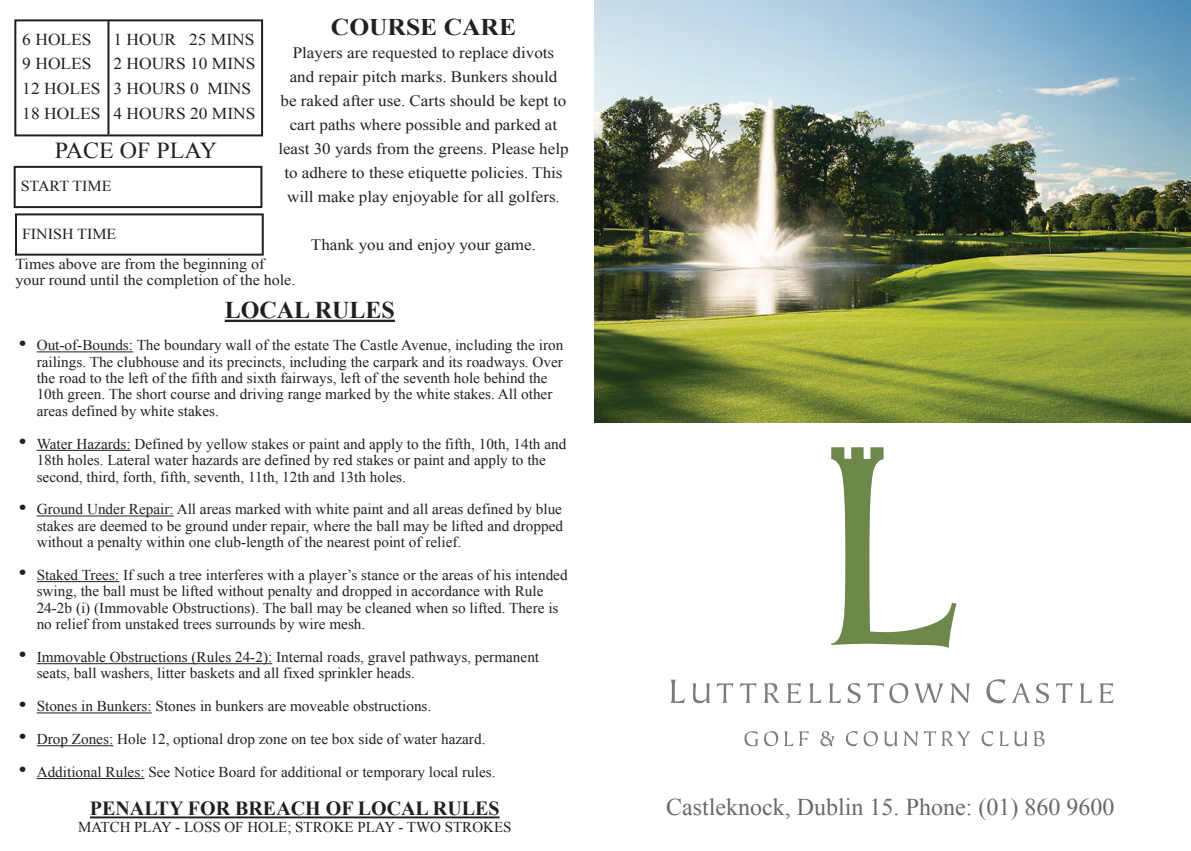
<style>
.page{position:relative;width:1191px;height:851px;background:#fff}
.page>*{position:absolute;margin:0;border:0;box-sizing:border-box;transform-origin:0 0}
.t1{font:24px "Times New Roman";color:#67686a}
.t2{font:700 24px "Times New Roman";color:#231f20}
.t3{font:700 23.8px "Times New Roman";color:#231f20;scale:1.07 1}
.t4{font:22.8px "Times New Roman";color:#231f20;scale:1.05 1}
.t5{font:700 20px/32.8px "Times New Roman";color:#231f20;text-align:justify}
.t6{font:16.6px/24.8px "Times New Roman";color:#231f20;scale:1.05 1}
.t7{font:16px/23.8px "Times New Roman";color:#231f20;text-align:center;scale:1.07 1}
.t8{font:15.2px/30.2px "Times New Roman";color:#231f20;scale:1.05 1}
.t9{font:15px/16.4px "Times New Roman";color:#231f20}
</style>
<div class="page">
<img style="left:594px;top:0;width:597px;height:422px">
<svg style="left:744px;top:731px;width:14px;height:15px"></svg>
<svg style="left:764px;top:731px;width:14px;height:15px"></svg>
<svg style="left:784px;top:731px;width:9px;height:15px"></svg>
<svg style="left:799px;top:731px;width:9px;height:15px"></svg>
<svg style="left:820px;top:731px;width:14px;height:15px"></svg>
<svg style="left:846px;top:731px;width:31px;height:15px"></svg>
<svg style="left:884px;top:731px;width:13px;height:15px"></svg>
<svg style="left:903px;top:731px;width:67px;height:15px"></svg>
<svg style="left:981px;top:731px;width:12px;height:15px"></svg>
<svg style="left:999px;top:731px;width:28px;height:15px"></svg>
<svg style="left:1034px;top:731px;width:10px;height:15px"></svg>
<svg style="left:670px;top:679px;width:15px;height:24px"></svg>
<svg style="left:692px;top:683px;width:18px;height:20px"></svg>
<svg style="left:716px;top:683px;width:17px;height:19px"></svg>
<svg style="left:740px;top:683px;width:16px;height:19px"></svg>
<svg style="left:764px;top:683px;width:15px;height:19px"></svg>
<svg style="left:787px;top:683px;width:14px;height:20px"></svg>
<svg style="left:809px;top:683px;width:12px;height:20px"></svg>
<svg style="left:829px;top:683px;width:12px;height:20px"></svg>
<svg style="left:847px;top:683px;width:13px;height:20px"></svg>
<svg style="left:867px;top:683px;width:41px;height:20px"></svg>
<svg style="left:914px;top:683px;width:29px;height:19px"></svg>
<svg style="left:950px;top:683px;width:20px;height:19px"></svg>
<svg style="left:986px;top:679px;width:19px;height:24px"></svg>
<svg style="left:1012px;top:683px;width:18px;height:20px"></svg>
<svg style="left:1036px;top:683px;width:13px;height:20px"></svg>
<svg style="left:1055px;top:683px;width:17px;height:19px"></svg>
<svg style="left:1080px;top:683px;width:12px;height:20px"></svg>
<svg style="left:1099px;top:683px;width:15px;height:20px"></svg>
<svg style="left:831px;top:447px;width:125px;height:200px"></svg>
<div style="left:14px;top:19px;width:249px;height:117px;border:2px solid #231f20"></div>
<hr style="left:107px;top:20px;width:2px;height:114px;background:#231f20">
<div style="left:14px;top:166px;width:248px;height:42px;border:2px solid #231f20"></div>
<div style="left:15px;top:213px;width:249px;height:42px;border:2px solid #231f20"></div>
<hr style="left:225px;top:319px;width:170px;height:3px;background:#231f20">
<hr style="left:37px;top:351px;width:96px;height:1px;background:#231f20">
<hr style="left:37px;top:450px;width:94px;height:1px;background:#231f20">
<hr style="left:37px;top:515px;width:137px;height:1px;background:#231f20">
<hr style="left:37px;top:581px;width:82px;height:1px;background:#231f20">
<hr style="left:37px;top:663px;width:235px;height:1px;background:#231f20">
<hr style="left:37px;top:712px;width:115px;height:1px;background:#231f20">
<hr style="left:37px;top:745px;width:76px;height:1px;background:#231f20">
<hr style="left:37px;top:778px;width:108px;height:1px;background:#231f20">
<hr style="left:90px;top:816px;width:409px;height:2px;background:#231f20">
<p class="t3" style="left:331px;top:10px;width:174px">COURSE CARE</p>
<p class="t7" style="left:278px;top:41px;width:273px">Players are requested to replace divots<br>and repair pitch marks. Bunkers should<br>be raked after use. Carts should be kept to cart paths where possible and parked at least 30 yards from the greens. Please help to adhere to these etiquette policies. This will make play enjoyable for all golfers.</p>
<p class="t7" style="left:311px;top:232px;width:212px">Thank you and enjoy your game.</p>
<p class="t6" style="left:22px;top:26px;width:68px">6 HOLES</p>
<p class="t6" style="left:113px;top:26px;width:136px">1 HOUR 25 MINS</p>
<p class="t6" style="left:22px;top:51px;width:68px">9 HOLES</p>
<p class="t6" style="left:22px;top:51px;width:224px;text-indent:91px">2 HOURS 10 MINS<br>12 HOLES 3 HOURS 0 MINS<br>18 HOLES 4 HOURS 20 MINS</p>
<p class="t4" style="left:55px;top:135px;width:156px">PACE OF PLAY</p>
<p class="t8" style="left:21px;top:170px;width:88px">START TIME</p>
<p class="t8" style="left:15px;top:218px;width:239px;text-indent:7px">FINISH TIME<br>Times above are from the beginning of</p>
<p class="t8" style="left:15px;top:264px;width:268px">your round until the completion of the hole.</p>
<p class="t2" style="left:225px;top:293px;width:172px">LOCAL RULES</p>
<p class="t9" style="left:37px;top:337px;width:528px">Out-of-Bounds: The boundary wall of the estate The Castle Avenue, including the iron railings. The clubhouse and its precincts, including the carpark and its roadways. Over the road to the left of the fifth and sixth fairways, left of the seventh hole behind the 10th green. The short course and driving range marked by the white stakes. All other areas defined by white stakes.</p>
<p class="t9" style="left:37px;top:435px;width:531px">Water Hazards: Defined by yellow stakes or paint and apply to the fifth, 10th, 14th and<br>18th holes. Lateral water hazards are defined by red stakes or paint and apply to the second, third, forth, fifth, seventh, 11th, 12th and 13th holes.</p>
<p class="t9" style="left:37px;top:501px;width:528px;text-align:justify">Ground Under Repair: All areas marked with white paint and all areas defined by blue stakes are deemed to be ground under repair, where the ball may be lifted and dropped without a penalty within one club-length of the nearest point of relief.</p>
<p class="t9" style="left:37px;top:566px;width:532px">Staked Trees: If such a tree interferes with a player’s stance or the areas of his intended swing, the ball must be lifted without penalty and dropped in accordance with Rule 24-2b (i) (Immovable Obstructions). The ball may be cleaned when so lifted. There is no relief from unstaked trees surrounds by wire mesh.</p>
<p class="t9" style="left:37px;top:648px;width:504px">Immovable Obstructions (Rules 24-2): Internal roads, gravel pathways, permanent seats, ball washers, litter baskets and all fixed sprinkler heads.</p>
<p class="t9" style="left:37px;top:689px;width:460px;line-height:32.8px">Stones in Bunkers: Stones in bunkers are moveable obstructions.<br>Drop Zones: Hole 12, optional drop zone on tee box side of water hazard.<br>Additional Rules: See Notice Board for additional or temporary local rules.</p>
<p class="t5" style="left:90px;top:791px;width:411px">PENALTY FOR BREACH OF LOCAL RULES</p>
<p class="t9" style="left:78px;top:818px;width:435px">MATCH PLAY - LOSS OF HOLE; STROKE PLAY - TWO STROKES</p>
<p class="t5" style="left:19px;top:326px;width:8px">•</p>
<p class="t5" style="left:19px;top:424px;width:8px">•</p>
<p class="t5" style="left:19px;top:490px;width:8px">•</p>
<p class="t5" style="left:19px;top:555px;width:8px">•</p>
<p class="t5" style="left:19px;top:637px;width:8px">•</p>
<p class="t5" style="left:19px;top:687px;width:8px">• • •</p>
<p class="t1" style="left:666px;top:790px;width:449px">Castleknock, Dublin 15. Phone: (01) 860 9600</p>
</div>
